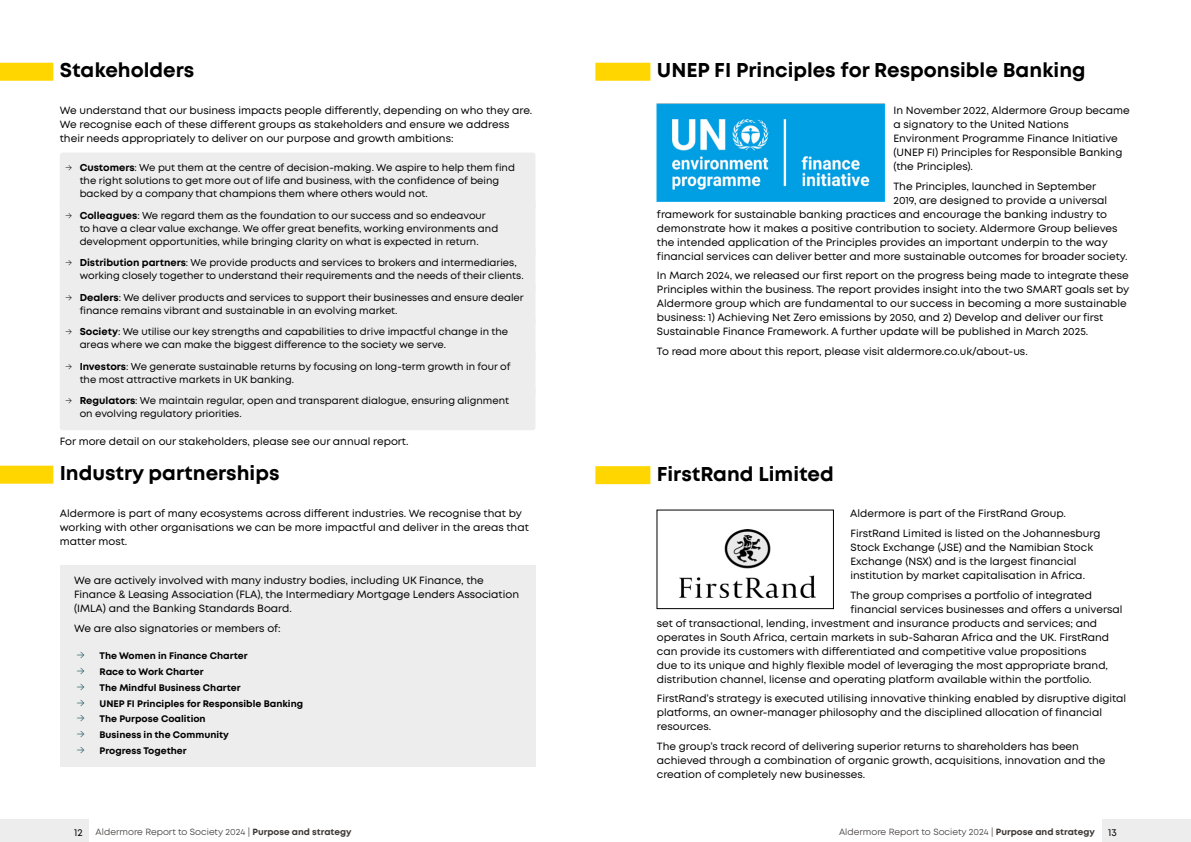
<style>
.page{position:relative;width:1191px;height:842px;background:#fff}
.page>*{position:absolute;margin:0;border:0;box-sizing:border-box;transform-origin:0 0}
.t1{font:700 20px "Mont";color:#000}
.t2{font:10.5px/14px "Mont";color:#000}
.t3{font:10px/13px "Mont";color:#000}
.t4{font:700 9.5px "Mont";color:#000}
.t5{font:9px "Mont";color:#3c3835}
.s1{font-weight:300}
.s2{font-weight:700}
.s3{font-weight:300;font-size:12px;color:#0a4958}
</style>
<div class="page">
<div style="left:0;top:63px;width:53px;height:18px;background:#ffd600"></div>
<div style="left:60px;top:152px;width:475px;height:58px;background:#ededed;border-radius:3px"></div>
<div style="left:60px;top:200px;width:475px;height:58px;background:#ededed;border-radius:3px"></div>
<div style="left:60px;top:247px;width:475px;height:45px;background:#ededed;border-radius:3px"></div>
<div style="left:60px;top:282px;width:475px;height:45px;background:#ededed;border-radius:3px"></div>
<div style="left:60px;top:316px;width:475px;height:45px;background:#ededed;border-radius:3px"></div>
<div style="left:60px;top:351px;width:475px;height:45px;background:#ededed;border-radius:3px"></div>
<div style="left:60px;top:386px;width:475px;height:44px;background:#ededed;border-radius:3px"></div>
<div style="left:0;top:466px;width:53px;height:18px;background:#ffd600"></div>
<div style="left:60px;top:565px;width:475px;height:60px;background:#ededed"></div>
<div style="left:60px;top:613px;width:475px;height:32px;background:#ededed"></div>
<div style="left:60px;top:641px;width:475px;height:31px;background:#ededed"></div>
<div style="left:60px;top:672px;width:475px;height:32px;background:#ededed"></div>
<div style="left:60px;top:704px;width:475px;height:31px;background:#ededed"></div>
<div style="left:60px;top:720px;width:475px;height:31px;background:#ededed"></div>
<div style="left:60px;top:736px;width:475px;height:31px;background:#ededed"></div>
<div style="left:595px;top:63px;width:55px;height:18px;background:#ffd600"></div>
<div style="left:595px;top:466px;width:55px;height:18px;background:#ffd600"></div>
<img style="left:657px;top:104px;width:228px;height:98px">
<img style="left:680px;top:529px;width:136px;height:68px">
<div style="left:657px;top:510px;width:176px;height:99px;border:1px solid #000"></div>
<div style="left:0;top:820px;width:88px;height:22px;background:#ededed"></div>
<div style="left:1102px;top:820px;width:89px;height:22px;background:#ededed"></div>
<h1 class="t1" style="left:60px;top:57px;width:136px">Stakeholders</h1>
<p class="t2" style="left:60px;top:103px;width:474px">We understand that our business impacts people differently, depending on who they are.<br>We recognise each of these different groups as stakeholders and ensure we address their needs appropriately to deliver on our purpose and growth ambitions:</p>
<p class="t3" style="left:80px;top:161px;width:437px;text-indent:-14px"><span class="s1">→</span> <span class="s2">Customers</span>: We put them at the centre of decision-making. We aspire to help them find the right solutions to get more out of life and business, with the confidence of being backed by a company that champions them where others would not.</p>
<p class="t3" style="left:80px;top:209px;width:420px;text-indent:-14px"><span class="s1">→</span> <span class="s2">Colleagues</span>: We regard them as the foundation to our success and so endeavour to have a clear value exchange. We offer great benefits, working environments and development opportunities, while bringing clarity on what is expected in return.</p>
<p class="t3" style="left:80px;top:256px;width:445px;text-indent:-14px"><span class="s1">→</span> <span class="s2">Distribution partners</span>: We provide products and services to brokers and intermediaries, working closely together to understand their requirements and the needs of their clients.</p>
<p class="t3" style="left:80px;top:291px;width:445px;text-indent:-14px"><span class="s1">→</span> <span class="s2">Dealers</span>: We deliver products and services to support their businesses and ensure dealer finance remains vibrant and sustainable in an evolving market.</p>
<p class="t3" style="left:80px;top:325px;width:430px;text-indent:-14px"><span class="s1">→</span> <span class="s2">Society</span>: We utilise our key strengths and capabilities to drive impactful change in the areas where we can make the biggest difference to the society we serve.</p>
<p class="t3" style="left:80px;top:360px;width:432px;text-indent:-14px"><span class="s1">→</span> <span class="s2">Investors</span>: We generate sustainable returns by focusing on long-term growth in four of the most attractive markets in UK banking.</p>
<p class="t3" style="left:80px;top:394px;width:431px;text-indent:-14px"><span class="s1">→</span> <span class="s2">Regulators</span>: We maintain regular, open and transparent dialogue, ensuring alignment on evolving regulatory priorities.</p>
<p class="t2" style="left:60px;top:434px;width:350px">For more detail on our stakeholders, please see our annual report.</p>
<h1 class="t1" style="left:60px;top:460px;width:221px">Industry partnerships</h1>
<p class="t2" style="left:60px;top:506px;width:470px">Aldermore is part of many ecosystems across different industries. We recognise that by working with other organisations we can be more impactful and deliver in the areas that matter most.</p>
<p class="t2" style="left:74px;top:574px;width:446px">We are actively involved with many industry bodies, including UK Finance, the<br>Finance &amp; Leasing Association (FLA), the Intermediary Mortgage Lenders Association (IMLA) and the Banking Standards Board.</p>
<p class="t2" style="left:74px;top:621px;width:208px">We are also signatories or members of:</p>
<p class="t4" style="left:77px;top:649px;width:172px"><span class="s3">→</span> The Women in Finance Charter</p>
<p class="t4" style="left:77px;top:665px;width:128px"><span class="s3">→</span> Race to Work Charter</p>
<p class="t4" style="left:77px;top:681px;width:165px"><span class="s3">→</span> The Mindful Business Charter</p>
<p class="t4" style="left:77px;top:697px;width:228px"><span class="s3">→</span> UNEP FI Principles for Responsible Banking</p>
<p class="t4" style="left:77px;top:713px;width:130px"><span class="s3">→</span> The Purpose Coalition</p>
<p class="t4" style="left:77px;top:729px;width:154px"><span class="s3">→</span> Business in the Community</p>
<p class="t4" style="left:77px;top:744px;width:111px"><span class="s3">→</span> Progress Together</p>
<h1 class="t1" style="left:657px;top:57px;width:430px">UNEP FI Principles for Responsible Banking</h1>
<p class="t2" style="left:893px;top:103px;width:238px">In November 2022, Aldermore Group became a signatory to the United Nations Environment Programme Finance Initiative (UNEP FI) Principles for Responsible Banking (the Principles).</p>
<p class="t2" style="left:893px;top:179px;width:204px">The Principles, launched in September</p>
<p class="t2" style="left:893px;top:193px;width:215px">2019, are designed to provide a universal</p>
<p class="t2" style="left:657px;top:207px;width:451px">framework for sustainable banking practices and encourage the banking industry to</p>
<p class="t2" style="left:657px;top:221px;width:462px">demonstrate how it makes a positive contribution to society. Aldermore Group believes</p>
<p class="t2" style="left:657px;top:235px;width:452px">the intended application of the Principles provides an important underpin to the way</p>
<p class="t2" style="left:657px;top:249px;width:472px">financial services can deliver better and more sustainable outcomes for broader society.</p>
<p class="t2" style="left:657px;top:269px;width:474px">In March 2024, we released our first report on the progress being made to integrate these Principles within the business. The report provides insight into the two SMART goals set by Aldermore group which are fundamental to our success in becoming a more sustainable business: 1) Achieving Net Zero emissions by 2050, and 2) Develop and deliver our first Sustainable Finance Framework. A further update will be published in March 2025.</p>
<p class="t2" style="left:657px;top:344px;width:372px">To read more about this report, please visit aldermore.co.uk/about-us.</p>
<h1 class="t1" style="left:657px;top:461px;width:178px">FirstRand Limited</h1>
<p class="t2" style="left:850px;top:504px;width:252px;line-height:19.7px">Aldermore is part of the FirstRand Group.<br>FirstRand Limited is listed on the Johannesburg</p>
<p class="t2" style="left:850px;top:540px;width:244px">Stock Exchange (JSE) and the Namibian Stock<br>Exchange (NSX) and is the largest financial institution by market capitalisation in Africa.</p>
<p class="t2" style="left:850px;top:588px;width:243px">The group comprises a portfolio of integrated</p>
<p class="t2" style="left:850px;top:602px;width:273px">financial services businesses and offers a universal</p>
<p class="t2" style="left:657px;top:616px;width:442px">set of transactional, lending, investment and insurance products and services; and</p>
<p class="t2" style="left:657px;top:630px;width:454px">operates in South Africa, certain markets in sub-Saharan Africa and the UK. FirstRand</p>
<p class="t2" style="left:657px;top:644px;width:431px">can provide its customers with differentiated and competitive value propositions</p>
<p class="t2" style="left:657px;top:658px;width:453px">due to its unique and highly flexible model of leveraging the most appropriate brand,</p>
<p class="t2" style="left:657px;top:672px;width:436px">distribution channel, license and operating platform available within the portfolio.</p>
<p class="t2" style="left:657px;top:692px;width:471px">FirstRand’s strategy is executed utilising innovative thinking enabled by disruptive digital platforms, an owner-manager philosophy and the disciplined allocation of financial resources.</p>
<p class="t2" style="left:657px;top:739px;width:450px">The group’s track record of delivering superior returns to shareholders has been achieved through a combination of organic growth, acquisitions, innovation and the creation of completely new businesses.</p>
<p class="t3" style="left:74px;top:826px;width:10px">12</p>
<p class="t5" style="left:96px;top:826px;width:257px">Aldermore Report to Society 2024 | <span class="s2">Purpose and strategy</span></p>
<p class="t5" style="left:839px;top:826px;width:257px">Aldermore Report to Society 2024 | <span class="s2">Purpose and strategy</span></p>
<p class="t3" style="left:1108px;top:826px;width:10px">13</p>
</div>
